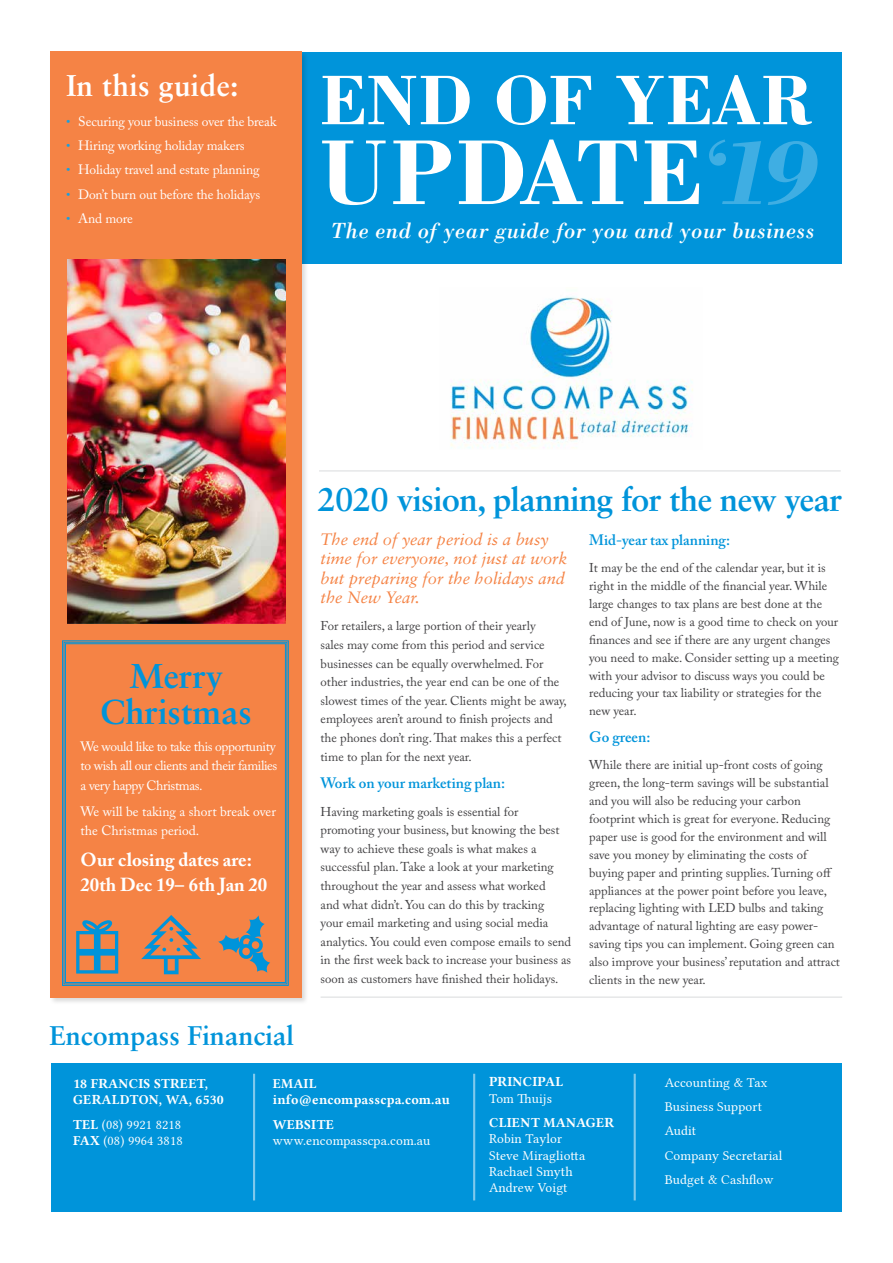
<style>
.page{position:relative;width:893px;height:1263px;background:#fff}
.page>*{position:absolute;margin:0;border:0;box-sizing:border-box;transform-origin:0 0}
.t1{font:700 94.5px "Bodoni";letter-spacing:.01em;color:#fff}
.t2{font:700 72px "Bodoni";letter-spacing:-.01em;color:#fff}
.t3{font:700 34.5px/36px "Sabon LT Std";color:#0094da;text-align:center}
.t4{font:700 33px "Sabon LT Std";letter-spacing:-.02em;color:#0094da}
.t5{font:700 30px "Sabon LT Std";letter-spacing:.01em;color:#fff}
.t6{font:700 27px "Sabon LT Std";color:#0094da}
.t7{font:italic 22.5px "Bodoni";letter-spacing:.02em;color:#fff}
.t8{font:700 18.75px/24.3px "Adobe Caslon Pro";color:#fff}
.t9{font:italic 16.5px/19.5px "Sabon LT Std";color:#f58345}
.t10{font:600 15px "Adobe Caslon Pro";color:#0094da}
.t11{font:13.5px/16.2px "Lin Libertine";letter-spacing:.01em;color:#fff}
.t12{font:13.5px/19.5px "Adobe Caslon Pro";letter-spacing:-.01em;color:#fff}
.t13{font:13.5px/16.2px "Lin Libertine B";letter-spacing:.01em;color:#fff}
.t14{font:13.5px/19.5px "Adobe Caslon Pro";letter-spacing:-.03em;color:#fff}
.t15{font:12.75px/18px "Adobe Caslon Pro";color:#414042}
.s1{font-size:12.75px;color:#1a9fde}
.s2{font-style:italic}
.s3{font-family:"Lin Libertine B"}
</style>
<div class="page">
<div style="left:284px;top:52px;width:558px;height:211px;background:#0094da"></div>
<div style="left:49px;top:50px;width:260px;height:955px;background:#000;opacity:.15"></div>
<div style="left:50px;top:52px;width:252px;height:946px;background:#f58345"></div>
<img style="left:67px;top:260px;width:218px;height:364px">
<hr style="left:319px;top:470px;width:522px;height:2px;background:#e6e7e8">
<hr style="left:321px;top:996px;width:521px;height:2px;background:#e6e7e8">
<svg style="left:62px;top:640px;width:227px;height:346px"></svg>
<div style="left:65px;top:643px;width:221px;height:340px;border:1px solid #0094da"></div>
<img style="left:450px;top:296px;width:243px;height:153px">
<div style="left:51px;top:1063px;width:791px;height:149px;background:#0094da"></div>
<hr style="left:253px;top:1074px;width:2px;height:126px;background:#fff">
<hr style="left:473px;top:1074px;width:2px;height:126px;background:#fff">
<hr style="left:634px;top:1074px;width:2px;height:126px;background:#fff">
<h3 class="t5" style="left:67px;top:67px;width:173px">In this guide:</h3>
<p class="t12" style="left:66px;top:111px;width:212px"><span class="s1">•</span> Securing your business over the break</p>
<p class="t12" style="left:66px;top:136px;width:180px"><span class="s1">•</span> Hiring working holiday makers</p>
<p class="t12" style="left:66px;top:160px;width:195px"><span class="s1">•</span> Holiday travel and estate planning</p>
<p class="t12" style="left:66px;top:184px;width:196px"><span class="s1">•</span> Don’t burn out before the holidays</p>
<p class="t12" style="left:66px;top:208px;width:68px"><span class="s1">•</span> And more</p>
<h2 class="t2" style="left:319px;top:56px;width:495px">END OF YEAR</h2>
<h1 class="t1" style="left:320px;top:115px;width:501px">UPDATE<span class="s2">‘19</span></h1>
<h3 class="t7" style="left:331px;top:217px;width:485px">The end of year guide for you and your business</h3>
<h3 class="t3" style="left:101px;top:657px;width:153px">Merry<br>Christmas</h3>
<p class="t14" style="left:81px;top:736px;width:198px">We would like to take this opportunity to wish all our clients and their families a very happy Christmas.</p>
<p class="t12" style="left:81px;top:801px;width:197px">We will be taking a short break over the Christmas period.</p>
<h3 class="t8" style="left:81px;top:847px;width:188px">Our closing dates are:<br>20th Dec 19– 6th Jan 20</h3>
<h3 class="t4" style="left:318px;top:479px;width:526px">2020 vision, planning for the new year</h3>
<p class="t9" style="left:321px;top:529px;width:249px">The end of year period is a busy time for everyone, not just at work but preparing for the holidays and the New Year.</p>
<p class="t15" style="left:321px;top:617px;width:248px;line-height:18.6px">For retailers, a large portion of their yearly<br>sales may come from this period and service businesses can be equally overwhelmed. For other industries, the year end can be one of the slowest times of the year. Clients might be away, employees aren’t around to finish projects and the phones don’t ring. That makes this a perfect time to plan for the next year.</p>
<p class="t10" style="left:321px;top:774px;width:186px">Work on your marketing plan:</p>
<p class="t15" style="left:321px;top:802px;width:252px;line-height:18.6px">Having marketing goals is essential for promoting your business, but knowing the best way to achieve these goals is what makes a successful plan. Take a look at your marketing throughout the year and assess what worked<br>and what didn’t. You can do this by tracking<br>your email marketing and using social media analytics. You could even compose emails to send in the first week back to increase your business as soon as customers have finished their holidays.</p>
<p class="t10" style="left:589px;top:531px;width:142px">Mid-year tax planning:</p>
<p class="t15" style="left:589px;top:558px;width:251px">It may be the end of the calendar year, but it is right in the middle of the financial year. While large changes to tax plans are best done at the end of June, now is a good time to check on your finances and see if there are any urgent changes you need to make. Consider setting up a meeting with your advisor to discuss ways you could be reducing your tax liability or strategies for the new year.</p>
<p class="t10" style="left:589px;top:728px;width:63px">Go green:</p>
<p class="t15" style="left:589px;top:756px;width:252px">While there are initial up-front costs of going green, the long-term savings will be substantial and you will also be reducing your carbon footprint which is great for everyone. Reducing paper use is good for the environment and will save you money by eliminating the costs of buying paper and printing supplies. Turning off appliances at the power point before you leave, replacing lighting with LED bulbs and taking advantage of natural lighting are easy power&shy;saving tips you can implement. Going green can also improve your business’ reputation and attract clients in the new year.</p>
<h3 class="t6" style="left:49px;top:1019px;width:246px">Encompass Financial</h3>
<p class="t13" style="left:73px;top:1075px;width:152px">18 FRANCIS STREET,<br>GERALDTON, WA, 6530</p>
<p class="t11" style="left:73px;top:1115px;width:111px"><span class="s3">TEL</span> (08) 9921 8218<br><span class="s3">FAX</span> (08) 9964 3818</p>
<p class="t13" style="left:273px;top:1075px;width:178px">EMAIL info@encompasscpa.com.au</p>
<p class="t13" style="left:273px;top:1116px;width:63px">WEBSITE</p>
<p class="t11" style="left:273px;top:1131px;width:159px">www.encompasscpa.com.au</p>
<p class="t13" style="left:489px;top:1074px;width:76px">PRINCIPAL</p>
<p class="t11" style="left:489px;top:1088px;width:65px">Tom Thuijs</p>
<p class="t13" style="left:489px;top:1114px;width:127px">CLIENT MANAGER</p>
<p class="t11" style="left:489px;top:1129px;width:98px">Robin Taylor<br>Steve Miragliotta<br>Rachael Smyth<br>Andrew Voigt</p>
<p class="t11" style="left:665px;top:1068px;width:119px;line-height:24.5px">Accounting &amp; Tax<br>Business Support<br>Audit<br>Company Secretarial<br>Budget &amp; Cashflow</p>
</div>
